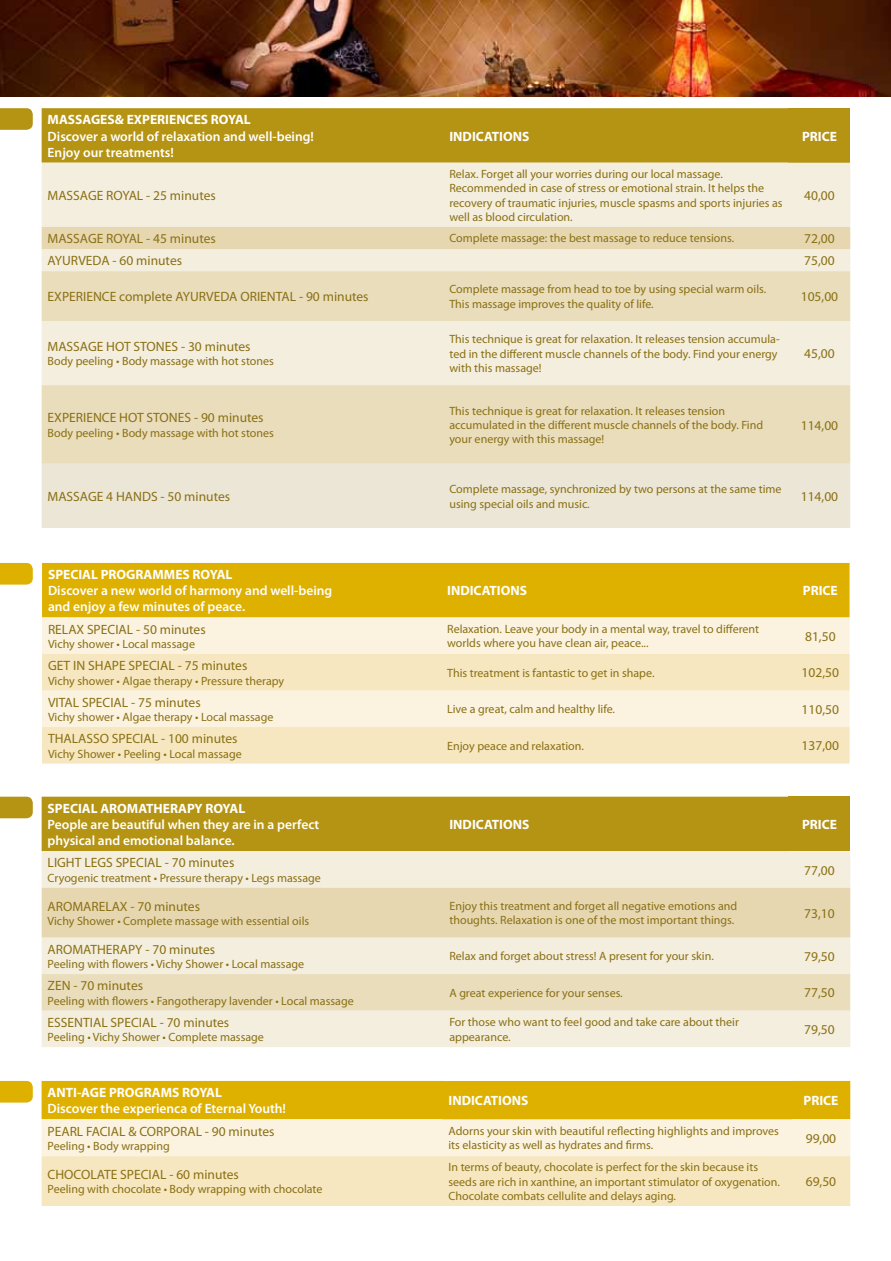
<style>
.page{position:relative;width:891px;height:1261px;background:#fff}
.page>*{position:absolute;margin:0;border:0;box-sizing:border-box;transform-origin:0 0}
.t1{font:13.5px "Myriad Pro";color:#8a7014}
.t2{font:600 13.5px/16.2px "Myriad Pro";color:#fff}
.t3{font:700 13.5px "Myriad Pro";color:#fff}
.t4{font:12px/14.4px "Myriad Pro";color:#8a7014}
</style>
<div class="page">
<img style="left:0;top:0;width:890px;height:96px">
<svg style="left:42px;top:1081px;width:807px;height:125px;background:#f0d98e"></svg>
<div style="left:42px;top:563px;width:807px;height:54px;background:#deb000"></div>
<div style="left:42px;top:617px;width:807px;height:37px;background:#fbf3e0"></div>
<svg style="left:42px;top:654px;width:807px;height:110px;background:#f7ebca"></svg>
<svg style="left:0;top:563px;width:33px;height:22px"></svg>
<svg style="left:0;top:1081px;width:33px;height:21px"></svg>
<svg style="left:0;top:108px;width:33px;height:22px"></svg>
<svg style="left:0;top:797px;width:33px;height:21px"></svg>
<div style="left:42px;top:108px;width:746px;height:55px;background:#b59414"></div>
<div style="left:788px;top:108px;width:61px;height:55px;background:#b59414"></div>
<div style="left:42px;top:163px;width:807px;height:108px;background:#f4eede"></div>
<div style="left:42px;top:227px;width:807px;height:22px;background:#e6d7b1"></div>
<svg style="left:42px;top:271px;width:807px;height:193px;background:#ece2c7"></svg>
<div style="left:42px;top:464px;width:807px;height:64px;background:#ece6d6"></div>
<div style="left:42px;top:797px;width:746px;height:54px;background:#b59414"></div>
<div style="left:788px;top:797px;width:61px;height:54px;background:#b59414"></div>
<div style="left:42px;top:851px;width:807px;height:196px;background:#f4eede"></div>
<div style="left:42px;top:888px;width:807px;height:49px;background:#e6d7b1"></div>
<div style="left:42px;top:974px;width:807px;height:37px;background:#e9ddbc"></div>
<p class="t3" style="left:48px;top:112px;width:204px">MASSAGES&amp; EXPERIENCES ROYAL</p>
<p class="t2" style="left:48px;top:128px;width:268px">Discover a world of relaxation and well-being!<br>Enjoy our treatments!</p>
<p class="t3" style="left:449px;top:128px;width:81px">INDICATIONS</p>
<p class="t3" style="left:801px;top:128px;width:36px">PRICE</p>
<p class="t1" style="left:48px;top:188px;width:170px">MASSAGE ROYAL - 25 minutes</p>
<p class="t4" style="left:449px;top:167px;width:334px">Relax. Forget all your worries during our local massage.<br>Recommended in case of stress or emotional strain. It helps the recovery of traumatic injuries, muscle spasms and sports injuries as well as blood circulation.</p>
<p class="t1" style="left:803px;top:188px;width:32px">40,00</p>
<p class="t1" style="left:48px;top:231px;width:170px">MASSAGE ROYAL - 45 minutes</p>
<p class="t4" style="left:449px;top:231px;width:286px">Complete massage: the best massage to reduce tensions.</p>
<p class="t1" style="left:803px;top:231px;width:32px">72,00</p>
<p class="t1" style="left:48px;top:253px;width:136px">AYURVEDA - 60 minutes</p>
<p class="t1" style="left:803px;top:253px;width:32px">75,00</p>
<p class="t1" style="left:48px;top:289px;width:322px">EXPERIENCE complete AYURVEDA ORIENTAL - 90 minutes</p>
<p class="t4" style="left:449px;top:282px;width:318px">Complete massage from head to toe by using special warm oils.<br>This massage improves the quality of life.</p>
<p class="t1" style="left:800px;top:289px;width:39px">105,00</p>
<p class="t1" style="left:48px;top:339px;width:204px">MASSAGE HOT STONES - 30 minutes</p>
<p class="t4" style="left:48px;top:354px;width:228px">Body peeling • Body massage with hot stones</p>
<p class="t4" style="left:449px;top:332px;width:331px">This technique is great for relaxation. It releases tension accumula&shy;ted in the different muscle channels of the body. Find your energy with this massage!</p>
<p class="t1" style="left:803px;top:346px;width:32px">45,00</p>
<p class="t1" style="left:48px;top:410px;width:217px">EXPERIENCE HOT STONES - 90 minutes</p>
<p class="t4" style="left:48px;top:426px;width:228px">Body peeling • Body massage with hot stones</p>
<p class="t4" style="left:449px;top:404px;width:315px">This technique is great for relaxation. It releases tension accumulated in the different muscle channels of the body. Find your energy with this massage!</p>
<p class="t1" style="left:800px;top:418px;width:39px">114,00</p>
<p class="t1" style="left:48px;top:489px;width:184px">MASSAGE 4 HANDS - 50 minutes</p>
<p class="t4" style="left:449px;top:482px;width:333px">Complete massage, synchronized by two persons at the same time using special oils and music.</p>
<p class="t1" style="left:800px;top:489px;width:39px">114,00</p>
<p class="t3" style="left:48px;top:567px;width:186px">SPECIAL PROGRAMMES ROYAL</p>
<p class="t2" style="left:48px;top:583px;width:286px">Discover a new world of harmony and well-being and enjoy a few minutes of peace.</p>
<p class="t3" style="left:447px;top:583px;width:81px">INDICATIONS</p>
<p class="t3" style="left:802px;top:583px;width:36px">PRICE</p>
<p class="t1" style="left:48px;top:622px;width:159px">RELAX SPECIAL - 50 minutes</p>
<p class="t4" style="left:48px;top:637px;width:148px">Vichy shower • Local massage</p>
<p class="t4" style="left:447px;top:622px;width:313px">Relaxation. Leave your body in a mental way, travel to different worlds where you have clean air, peace...</p>
<p class="t1" style="left:804px;top:629px;width:32px">81,50</p>
<p class="t1" style="left:48px;top:658px;width:201px">GET IN SHAPE SPECIAL - 75 minutes</p>
<p class="t4" style="left:48px;top:673px;width:237px">Vichy shower • Algae therapy • Pressure therapy</p>
<p class="t1" style="left:48px;top:695px;width:154px">VITAL SPECIAL - 75 minutes</p>
<p class="t4" style="left:48px;top:710px;width:227px">Vichy shower • Algae therapy • Local massage</p>
<p class="t1" style="left:48px;top:731px;width:191px">THALASSO SPECIAL - 100 minutes</p>
<p class="t4" style="left:48px;top:747px;width:195px">Vichy Shower • Peeling • Local massage</p>
<p class="t4" style="left:447px;top:666px;width:209px">This treatment is fantastic to get in shape.</p>
<p class="t1" style="left:801px;top:665px;width:39px">102,50</p>
<p class="t4" style="left:447px;top:702px;width:169px">Live a great, calm and healthy life.</p>
<p class="t1" style="left:801px;top:702px;width:39px">110,50</p>
<p class="t4" style="left:447px;top:739px;width:138px">Enjoy peace and relaxation.</p>
<p class="t1" style="left:801px;top:738px;width:39px">137,00</p>
<p class="t3" style="left:48px;top:801px;width:199px">SPECIAL AROMATHERAPY ROYAL</p>
<p class="t2" style="left:48px;top:817px;width:273px">People are beautiful when they are in a perfect physical and emotional balance.</p>
<p class="t3" style="left:449px;top:817px;width:81px">INDICATIONS</p>
<p class="t3" style="left:801px;top:817px;width:36px">PRICE</p>
<p class="t1" style="left:48px;top:855px;width:188px">LIGHT LEGS SPECIAL - 70 minutes</p>
<p class="t4" style="left:48px;top:871px;width:274px">Cryogenic treatment • Pressure therapy • Legs massage</p>
<p class="t1" style="left:803px;top:863px;width:32px">77,00</p>
<p class="t1" style="left:48px;top:899px;width:154px">AROMARELAX - 70 minutes</p>
<p class="t4" style="left:48px;top:914px;width:263px">Vichy Shower • Complete massage with essential oils</p>
<p class="t1" style="left:48px;top:942px;width:169px">AROMATHERAPY - 70 minutes</p>
<p class="t4" style="left:48px;top:957px;width:258px">Peeling with flowers • Vichy Shower • Local massage</p>
<p class="t1" style="left:48px;top:978px;width:97px">ZEN - 70 minutes</p>
<p class="t4" style="left:48px;top:994px;width:307px">Peeling with flowers • Fangotherapy lavender • Local massage</p>
<p class="t1" style="left:48px;top:1015px;width:183px">ESSENTIAL SPECIAL - 70 minutes</p>
<p class="t4" style="left:48px;top:1030px;width:218px">Peeling • Vichy Shower • Complete massage</p>
<p class="t3" style="left:48px;top:1085px;width:176px">ANTI-AGE PROGRAMS ROYAL</p>
<p class="t2" style="left:48px;top:1101px;width:240px">Discover the experienca of Eternal Youth!</p>
<p class="t1" style="left:48px;top:1124px;width:228px">PEARL FACIAL &amp; CORPORAL - 90 minutes</p>
<p class="t4" style="left:48px;top:1139px;width:124px">Peeling • Body wrapping</p>
<p class="t1" style="left:48px;top:1167px;width:193px">CHOCOLATE SPECIAL - 60 minutes</p>
<p class="t4" style="left:48px;top:1182px;width:276px">Peeling with chocolate • Body wrapping with chocolate</p>
<p class="t4" style="left:449px;top:899px;width:289px">Enjoy this treatment and forget all negative emotions and thoughts. Relaxation is one of the most important things.</p>
<p class="t1" style="left:803px;top:906px;width:32px">73,10</p>
<p class="t4" style="left:449px;top:949px;width:266px">Relax and forget about stress! A present for your skin.</p>
<p class="t1" style="left:803px;top:949px;width:32px">79,50</p>
<p class="t4" style="left:449px;top:986px;width:175px">A great experience for your senses.</p>
<p class="t1" style="left:803px;top:985px;width:32px">77,50</p>
<p class="t4" style="left:449px;top:1015px;width:291px">For those who want to feel good and take care about their appearance.</p>
<p class="t1" style="left:803px;top:1022px;width:32px">79,50</p>
<p class="t3" style="left:448px;top:1093px;width:81px">INDICATIONS</p>
<p class="t3" style="left:803px;top:1093px;width:36px">PRICE</p>
<p class="t4" style="left:448px;top:1124px;width:332px">Adorns your skin with beautiful reflecting highlights and improves its elasticity as well as hydrates and firms.</p>
<p class="t1" style="left:805px;top:1131px;width:32px">99,00</p>
<p class="t4" style="left:448px;top:1160px;width:333px">In terms of beauty, chocolate is perfect for the skin because its seeds are rich in xanthine, an important stimulator of oxygenation.<br>Chocolate combats cellulite and delays aging.</p>
<p class="t1" style="left:805px;top:1174px;width:32px">69,50</p>
</div>
